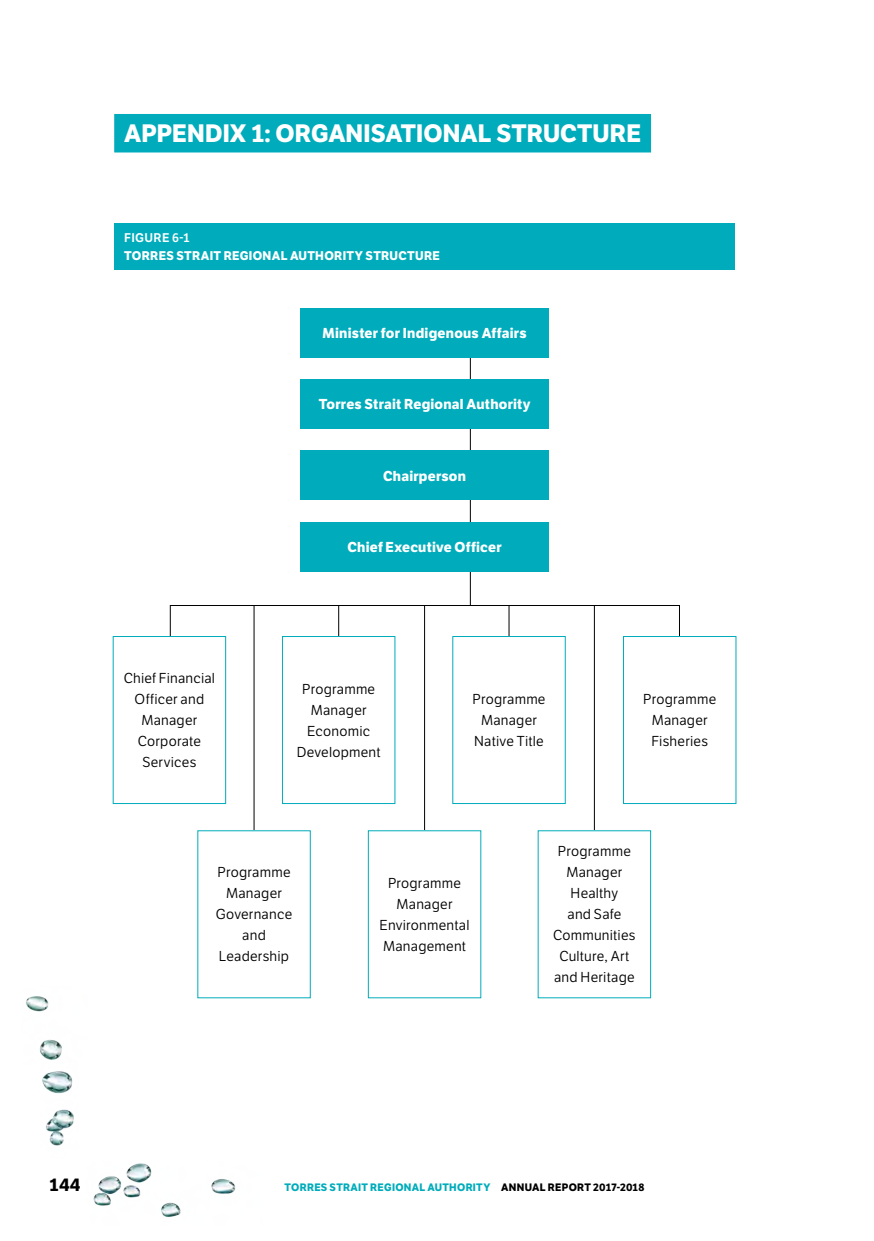
<style>
.page{position:relative;width:874px;height:1241px;background:#fff}
.page>*{position:absolute;margin:0;border:0;box-sizing:border-box;transform-origin:0 0}
.t1{font:700 24.5px "LFT Etica";letter-spacing:.005em;color:#fff}
.t2{font:700 17.5px "LFT Etica";color:#000}
.t3{font:14px/21px "LFT Etica";letter-spacing:.015em;color:#000;text-align:center}
.t4{font:700 14px "LFT Etica";letter-spacing:.02em;color:#fff}
.t5{font:700 12.25px "LFT Etica";letter-spacing:.025em;color:#fff}
.t6{font:600 12.25px "LFT Etica";letter-spacing:.03em;color:#fff}
.t7{font:700 10.5px "LFT Etica";letter-spacing:.025em;color:#00acbb}
.s1{color:#000}
</style>
<div class="page">
<img style="left:93px;top:1163px;width:143px;height:54px">
<img style="left:26px;top:996px;width:36px;height:57px">
<img style="left:40px;top:1053px;width:34px;height:93px">
<div style="left:114px;top:114px;width:536px;height:38px;background:#00acbb"></div>
<div style="left:114px;top:223px;width:620px;height:47px;background:#00acbb"></div>
<hr style="left:470px;top:332px;width:1px;height:273px;background:#000">
<hr style="left:253px;top:605px;width:1px;height:262px;background:#000">
<hr style="left:424px;top:605px;width:1px;height:262px;background:#000">
<hr style="left:593px;top:605px;width:1px;height:262px;background:#000">
<div style="left:282px;top:636px;width:113px;height:167px;border:1px solid #00acbb"></div>
<div style="left:198px;top:830px;width:112px;height:167px;background:#fff"></div>
<div style="left:368px;top:830px;width:112px;height:167px;background:#fff"></div>
<div style="left:368px;top:830px;width:113px;height:167px;border:1px solid #00acbb"></div>
<div style="left:300px;top:308px;width:248px;height:49px;background:#00acbb"></div>
<div style="left:300px;top:379px;width:248px;height:50px;background:#00acbb"></div>
<div style="left:300px;top:450px;width:248px;height:50px;background:#00acbb"></div>
<div style="left:300px;top:522px;width:248px;height:49px;background:#00acbb"></div>
<svg style="left:170px;top:605px;width:509px;height:79px"></svg>
<div style="left:113px;top:636px;width:112px;height:167px;background:#fff"></div>
<div style="left:113px;top:636px;width:113px;height:167px;border:1px solid #00acbb"></div>
<div style="left:538px;top:830px;width:112px;height:167px;background:#fff"></div>
<div style="left:623px;top:636px;width:112px;height:167px;background:#fff"></div>
<div style="left:623px;top:636px;width:112px;height:167px;border:1px solid #00acbb"></div>
<h1 class="t1" style="left:124px;top:118px;width:518px">APPENDIX 1: ORGANISATIONAL STRUCTURE</h1>
<p class="t6" style="left:124px;top:230px;width:67px">FIGURE 6-1</p>
<p class="t5" style="left:124px;top:248px;width:317px">TORRES STRAIT REGIONAL AUTHORITY STRUCTURE</p>
<p class="t4" style="left:322px;top:324px;width:205px">Minister for Indigenous Affairs</p>
<p class="t4" style="left:318px;top:395px;width:213px">Torres Strait Regional Authority</p>
<p class="t4" style="left:383px;top:467px;width:84px">Chairperson</p>
<p class="t4" style="left:347px;top:538px;width:156px">Chief Executive Officer</p>
<p class="t3" style="left:124px;top:668px;width:93px">Chief Financial<br>Officer and<br>Manager<br>Corporate<br>Services</p>
<p class="t3" style="left:296px;top:678px;width:85px">Programme<br>Manager<br>Economic<br>Development</p>
<p class="t3" style="left:472px;top:689px;width:74px">Programme<br>Manager<br>Native Title</p>
<p class="t3" style="left:643px;top:689px;width:74px">Programme<br>Manager<br>Fisheries</p>
<p class="t3" style="left:216px;top:862px;width:78px">Programme<br>Manager<br>Governance and<br>Leadership</p>
<p class="t3" style="left:379px;top:872px;width:91px">Programme<br>Manager<br>Environmental<br>Management</p>
<p class="t3" style="left:553px;top:841px;width:84px">Programme<br>Manager<br>Healthy<br>and Safe<br>Communities<br>Culture, Art and Heritage</p>
<p class="t2" style="left:50px;top:1174px;width:32px">144</p>
<p class="t7" style="left:284px;top:1180px;width:361px">TORRES STRAIT REGIONAL AUTHORITY <span class="s1">ANNUAL REPORT 2017-2018</span></p>
</div>
